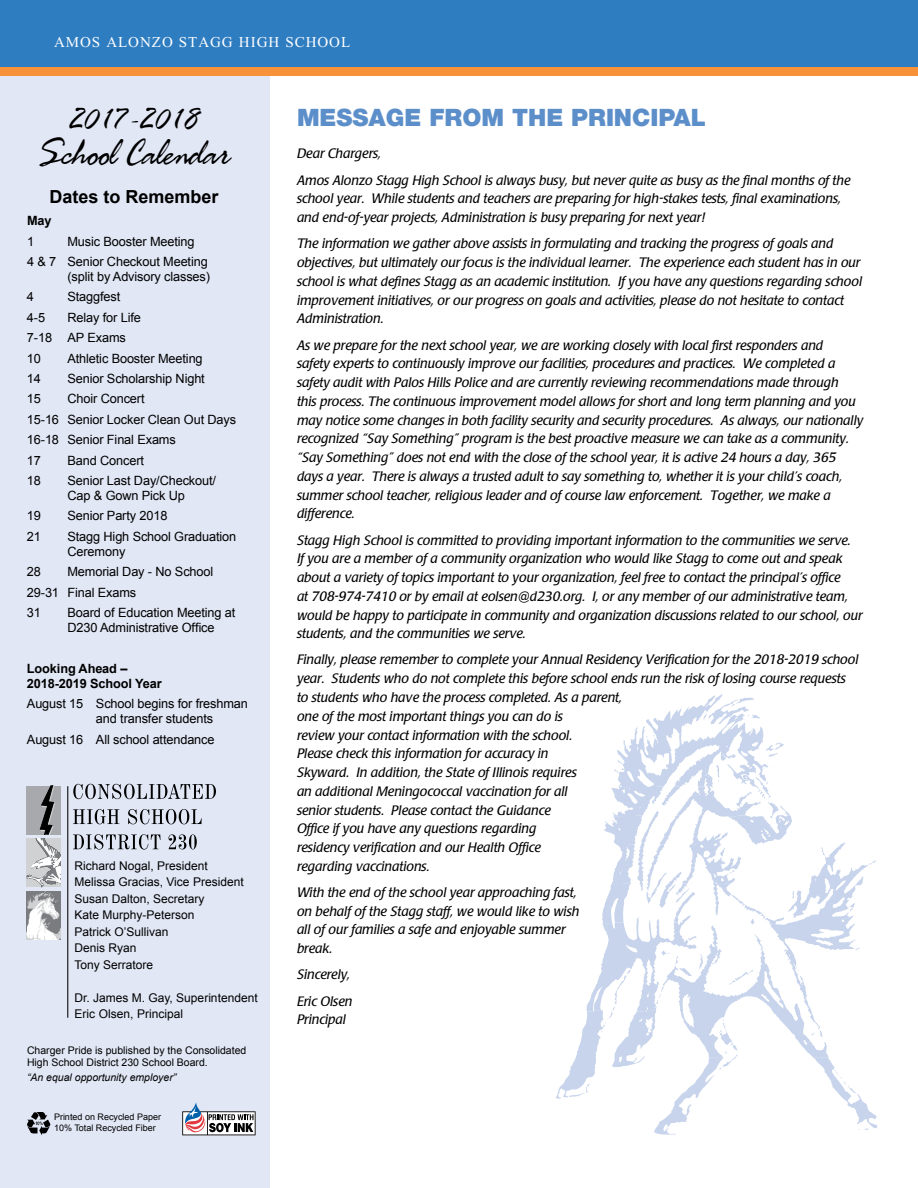
<style>
.page{position:relative;width:918px;height:1188px;background:#fff}
.page>*{position:absolute;margin:0;border:0;box-sizing:border-box;transform-origin:0 0}
.t1{font:39px "Fresh Script";color:#000}
.t2{font:30px "Fresh Script";color:#000}
.t3{font:900 24px "Helvetica Neue";color:#5c8fca}
.t4{font:700 18px "Arial";color:#000}
.t5{font:15px "Times New Roman";letter-spacing:.065em;color:#fff}
.t6{font:italic 13.5px/18.8px "Poppl Laudatio";color:#000}
.t7{font:12.75px/20.4px "Arial";letter-spacing:-.01em;color:#000}
.t8{font:700 12.75px/15px "Arial";letter-spacing:-.01em;color:#000}
.t9{font:12px/16.5px "Arial";color:#000}
.t10{font:10.5px/12.6px "Arial";color:#000}
.t11{font:italic 10.5px "Arial";color:#000}
.t12{font:9px/10.8px "Arial";color:#000}
</style>
<div class="page">
<div style="left:0;top:76px;width:270px;height:1112px;background:#e1e7f5"></div>
<div style="left:0;top:0;width:918px;height:68px;background:#2f7dc1"></div>
<div style="left:0;top:68px;width:918px;height:8px;background:#f79239"></div>
<svg style="left:182px;top:1103px;width:74px;height:32px"></svg>
<svg style="left:27px;top:1112px;width:23px;height:23px"></svg>
<svg style="left:73px;top:784px;width:143px;height:15px"></svg>
<svg style="left:73px;top:809px;width:46px;height:15px"></svg>
<svg style="left:128px;top:809px;width:74px;height:15px"></svg>
<svg style="left:73px;top:834px;width:87px;height:16px"></svg>
<svg style="left:169px;top:834px;width:28px;height:15px"></svg>
<hr style="left:67px;top:786px;width:1px;height:232px;background:#000">
<div style="left:26px;top:786px;width:35px;height:49px;background:#a7a9ac"></div>
<svg style="left:26px;top:786px;width:34px;height:154px"></svg>
<svg style="left:556px;top:694px;width:321px;height:441px"></svg>
<p class="t5" style="left:54px;top:34px;width:298px">AMOS ALONZO STAGG HIGH SCHOOL</p>
<h2 class="t2" style="left:69px;top:106px;width:131px">2017-2018</h2>
<h1 class="t1" style="left:39px;top:135px;width:191px">School Calendar</h1>
<h3 class="t4" style="left:49px;top:185px;width:171px">Dates to Remember</h3>
<p class="t8" style="left:27px;top:214px;width:26px">May</p>
<p class="t7" style="left:27px;top:231px;width:9px">1</p>
<p class="t7" style="left:27px;top:231px;width:182px;text-indent:40px">Music Booster Meeting<br>4 &amp; 7 Senior Checkout Meeting</p>
<p class="t7" style="left:67px;top:267px;width:144px">(split by Advisory classes)</p>
<p class="t7" style="left:27px;top:287px;width:9px">4</p>
<p class="t7" style="left:67px;top:287px;width:54px">Staggfest</p>
<p class="t7" style="left:27px;top:307px;width:20px">4-5</p>
<p class="t7" style="left:27px;top:307px;width:115px;text-indent:40px">Relay for Life<br>7-18 AP Exams<br>10</p>
<p class="t7" style="left:67px;top:348px;width:137px">Athletic Booster Meeting</p>
<p class="t7" style="left:27px;top:369px;width:16px">14</p>
<p class="t7" style="left:67px;top:369px;width:139px">Senior Scholarship Night</p>
<p class="t7" style="left:27px;top:389px;width:16px">15</p>
<p class="t7" style="left:27px;top:389px;width:211px;text-indent:40px">Choir Concert<br>15-16 Senior Locker Clean Out Days<br>16-18 Senior Final Exams<br>17</p>
<p class="t7" style="left:67px;top:450px;width:78px">Band Concert</p>
<p class="t7" style="left:27px;top:471px;width:16px">18</p>
<p class="t7" style="left:67px;top:473px;width:150px;line-height:15px">Senior Last Day/Checkout/<br>Cap &amp; Gown Pick Up</p>
<p class="t7" style="left:27px;top:506px;width:16px">19</p>
<p class="t7" style="left:67px;top:506px;width:102px">Senior Party 2018</p>
<p class="t7" style="left:27px;top:526px;width:16px">21</p>
<p class="t7" style="left:67px;top:529px;width:170px;line-height:15px">Stagg High School Graduation<br>Ceremony</p>
<p class="t7" style="left:27px;top:562px;width:16px">28</p>
<p class="t7" style="left:27px;top:562px;width:188px;text-indent:40px">Memorial Day - No School<br>29-31 Final Exams<br>31</p>
<p class="t7" style="left:67px;top:605px;width:169px;line-height:15px">Board of Education Meeting at<br>D230 Administrative Office</p>
<p class="t8" style="left:27px;top:661px;width:136px">Looking Ahead –<br>2018-2019 School Year</p>
<p class="t7" style="left:96px;top:696px;width:154px;line-height:15px;text-indent:-69px">August 15 School begins for freshman and transfer students</p>
<p class="t7" style="left:27px;top:729px;width:189px">August 16 All school attendance</p>
<p class="t9" style="left:75px;top:857px;width:171px">Richard Nogal, President<br>Melissa Gracias, Vice President<br>Susan Dalton, Secretary<br>Kate Murphy-Peterson<br>Patrick O’Sullivan<br>Denis Ryan<br>Tony Serratore</p>
<p class="t9" style="left:75px;top:989px;width:185px">Dr. James M. Gay, Superintendent<br>Eric Olsen, Principal</p>
<p class="t10" style="left:27px;top:1044px;width:221px">Charger Pride is published by the Consolidated<br>High School District 230 School Board.</p>
<p class="t11" style="left:27px;top:1071px;width:151px">“An equal opportunity employer”</p>
<p class="t12" style="left:54px;top:1112px;width:109px">Printed on Recycled Paper<br>10% Total Recycled Fiber</p>
<h3 class="t3" style="left:297px;top:104px;width:410px">MESSAGE FROM THE PRINCIPAL</h3>
<p class="t6" style="left:297px;top:141px;width:555px;line-height:26.2px">Dear Chargers,<br>Amos Alonzo Stagg High School is always busy, but never quite as busy as the final months of the</p>
<p class="t6" style="left:297px;top:190px;width:546px">school year. While students and teachers are preparing for high-stakes tests, final examinations, and end-of-year projects, Administration is busy preparing for next year!</p>
<p class="t6" style="left:297px;top:235px;width:567px">The information we gather above assists in formulating and tracking the progress of goals and objectives, but ultimately our focus is the individual learner. The experience each student has in our school is what defines Stagg as an academic institution. If you have any questions regarding school improvement initiatives, or our progress on goals and activities, please do not hesitate to contact Administration.</p>
<p class="t6" style="left:297px;top:336px;width:568px">As we prepare for the next school year, we are working closely with local first responders and<br>safety experts to continuously improve our facilities, procedures and practices. We completed a safety audit with Palos Hills Police and are currently reviewing recommendations made through<br>this process. The continuous improvement model allows for short and long term planning and you may notice some changes in both facility security and security procedures. As always, our nationally recognized “Say Something” program is the best proactive measure we can take as a community. “Say Something” does not end with the close of the school year, it is active 24 hours a day, 365 days a year. There is always a trusted adult to say something to, whether it is your child’s coach, summer school teacher, religious leader and of course law enforcement. Together, we make a difference.</p>
<p class="t6" style="left:297px;top:531px;width:567px">Stagg High School is committed to providing important information to the communities we serve.<br>If you are a member of a community organization who would like Stagg to come out and speak about a variety of topics important to your organization, feel free to contact the principal’s office<br>at 708-974-7410 or by email at eolsen@d230.org. I, or any member of our administrative team, would be happy to participate in community and organization discussions related to our school, our students, and the communities we serve.</p>
<p class="t6" style="left:297px;top:651px;width:563px">Finally, please remember to complete your Annual Residency Verification for the 2018-2019 school year. Students who do not complete this before school ends run the risk of losing course requests to students who have the process completed. As a parent,<br>one of the most important things you can do is<br>review your contact information with the school.<br>Please check this information for accuracy in<br>Skyward. In addition, the State of Illinois requires<br>an additional Meningococcal vaccination for all<br>senior students. Please contact the Guidance<br>Office if you have any questions regarding<br>residency verification and our Health Office<br>regarding vaccinations.</p>
<p class="t6" style="left:297px;top:883px;width:284px">With the end of the school year approaching fast, on behalf of the Stagg staff, we would like to wish all of our families a safe and enjoyable summer break.</p>
<p class="t6" style="left:297px;top:962px;width:57px;line-height:26.2px">Sincerely,<br>Eric Olsen</p>
<p class="t6" style="left:297px;top:1011px;width:50px">Principal</p>
</div>
